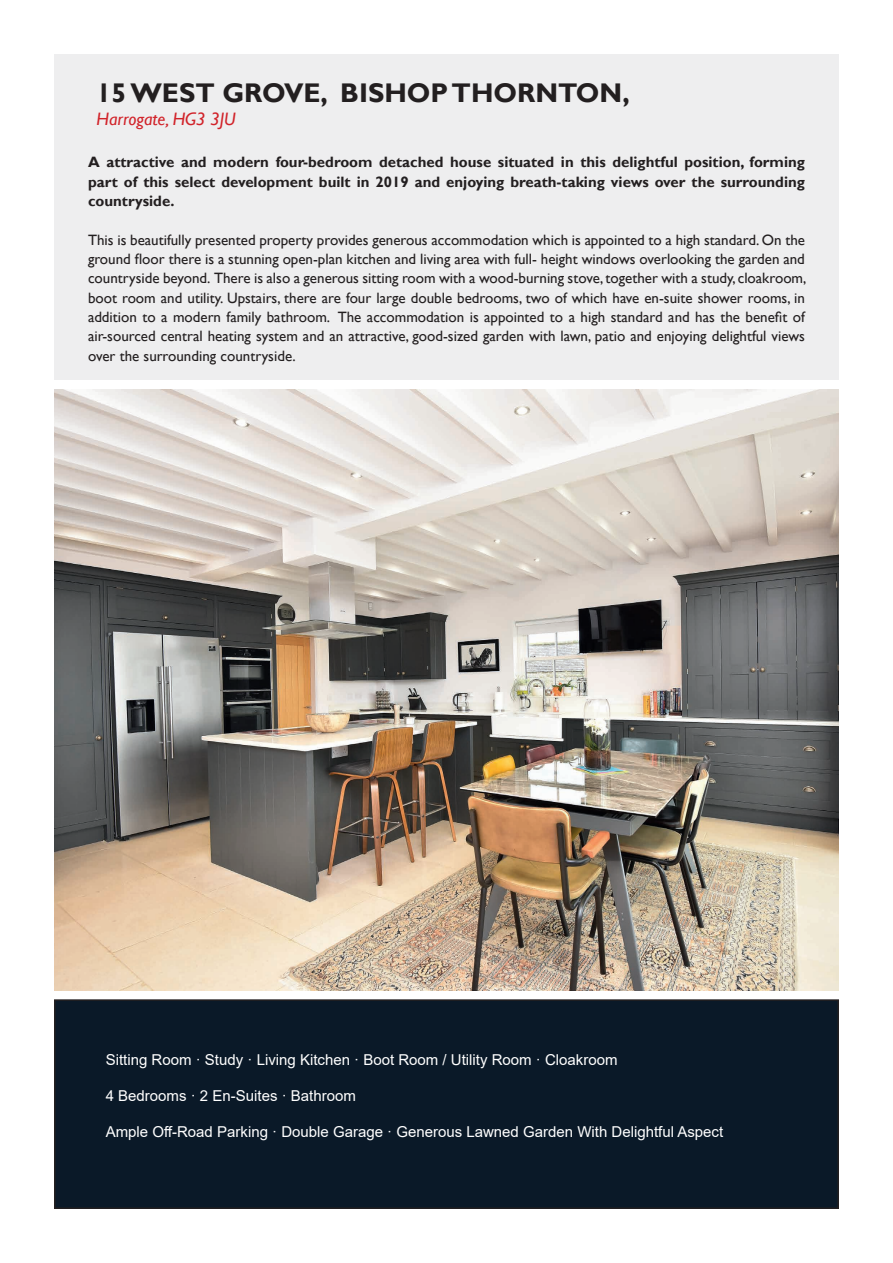
<style>
.page{position:relative;width:893px;height:1263px;background:#fff}
.page>*{position:absolute;margin:0;border:0;box-sizing:border-box;transform-origin:0 0}
.t1{font:700 27px "Gill Sans";color:#231f20}
.t2{font:italic 18px "Gill Sans";color:#d1232a}
.t3{font:15px/19.4px "Gill Sans";color:#231f20;text-align:justify}
.t4{font:700 15px/19.4px "Gill Sans";color:#231f20;text-align:justify}
.t5{font:15px "Arial";color:#fff}
</style>
<div class="page">
<div style="left:55px;top:1000px;width:783px;height:208px;background:#0a1928"></div>
<div style="left:54px;top:999px;width:785px;height:210px;border:2px solid #231f20"></div>
<div style="left:54px;top:54px;width:785px;height:326px;background:#eeeeef"></div>
<img style="left:54px;top:390px;width:785px;height:601px">
<h1 class="t1" style="left:97px;top:77px;width:535px">15 WEST GROVE, BISHOP THORNTON,</h1>
<p class="t2" style="left:97px;top:108px;width:141px">Harrogate, HG3 3JU</p>
<p class="t4" style="left:88px;top:153px;width:718px">A attractive and modern four-bedroom detached house situated in this delightful position, forming part of this select development built in 2019 and enjoying breath-taking views over the surrounding countryside.</p>
<p class="t3" style="left:88px;top:230px;width:720px">This is beautifully presented property provides generous accommodation which is appointed to a high standard. On the ground floor there is a stunning open-plan kitchen and living area with full- height windows overlooking the garden and countryside beyond. There is also a generous sitting room with a wood-burning stove, together with a study, cloakroom, boot room and utility. Upstairs, there are four large double bedrooms, two of which have en-suite shower rooms, in addition to a modern family bathroom. The accommodation is appointed to a high standard and has the benefit of air-sourced central heating system and an attractive, good-sized garden with lawn, patio and enjoying delightful views over the surrounding countryside.</p>
<p class="t5" style="left:106px;top:1049px;width:513px">Sitting Room · Study · Living Kitchen · Boot Room / Utility Room · Cloakroom</p>
<p class="t5" style="left:106px;top:1085px;width:252px">4 Bedrooms · 2 En-Suites · Bathroom</p>
<p class="t5" style="left:106px;top:1121px;width:619px">Ample Off-Road Parking · Double Garage · Generous Lawned Garden With Delightful Aspect</p>
</div>
